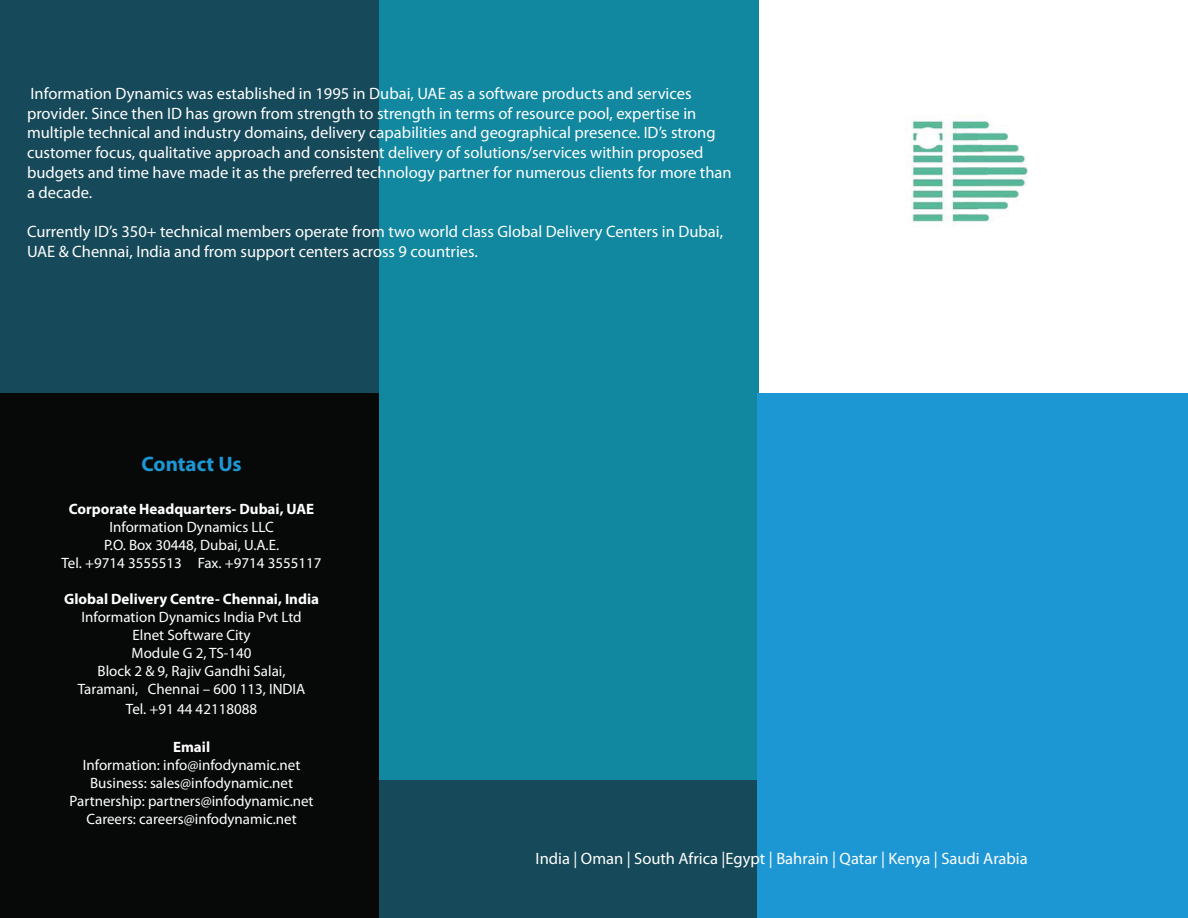
<style>
.page{position:relative;width:1188px;height:918px;background:#fff}
.page>*{position:absolute;margin:0;border:0;box-sizing:border-box;transform-origin:0 0}
.t1{font:700 21px "Myriad Pro";color:#1d97d4}
.t2{font:16.5px/19.8px "Myriad Pro";color:#fff}
.t3{font:15px/18px "Myriad Pro";color:#fff;text-align:center}
.s1{font-weight:700}
</style>
<div class="page">
<div style="left:0;top:0;width:380px;height:394px;background:#164959"></div>
<div style="left:0;top:393px;width:380px;height:525px;background:#070908"></div>
<div style="left:380px;top:0;width:379px;height:782px;background:#1187a0"></div>
<div style="left:380px;top:780px;width:379px;height:138px;background:#164959"></div>
<img style="left:905px;top:120px;width:123px;height:103px">
<div style="left:758px;top:393px;width:430px;height:525px;background:#1d97d4"></div>
<p class="t2" style="left:27px;top:83px;width:706px">Information Dynamics was established in 1995 in Dubai, UAE as a software products and services provider. Since then ID has grown from strength to strength in terms of resource pool, expertise in multiple technical and industry domains, delivery capabilities and geographical presence. ID’s strong customer focus, qualitative approach and consistent delivery of solutions/services within proposed budgets and time have made it as the preferred technology partner for numerous clients for more than a decade.</p>
<p class="t2" style="left:27px;top:222px;width:698px">Currently ID’s 350+ technical members operate from two world class Global Delivery Centers in Dubai,<br>UAE &amp; Chennai, India and from support centers across 9 countries.</p>
<p class="t1" style="left:142px;top:450px;width:102px">Contact Us</p>
<p class="t3" style="left:62px;top:500px;width:262px"><span class="s1">Corporate Headquarters- Dubai, UAE<br></span>Information Dynamics LLC<br>P.O. Box 30448, Dubai, U.A.E.<br>Tel. +9714 3555513 Fax. +9714 3555117</p>
<p class="t3" style="left:64px;top:590px;width:256px"><span class="s1">Global Delivery Centre- Chennai, India<br></span>Information Dynamics India Pvt Ltd<br>Elnet Software City<br>Module G 2, TS-140<br>Block 2 &amp; 9, Rajiv Gandhi Salai,<br>Taramani, Chennai – 600 113, INDIA</p>
<p class="t3" style="left:126px;top:700px;width:133px">Tel. +91 44 42118088</p>
<p class="t3" style="left:70px;top:737px;width:245px"><span class="s1">Email<br></span>Information: info@infodynamic.net<br>Business: sales@infodynamic.net<br>Partnership: partners@infodynamic.net<br>Careers: careers@infodynamic.net</p>
<p class="t2" style="left:536px;top:848px;width:494px">India | Oman | South Africa |Egypt | Bahrain | Qatar | Kenya | Saudi Arabia</p>
</div>
